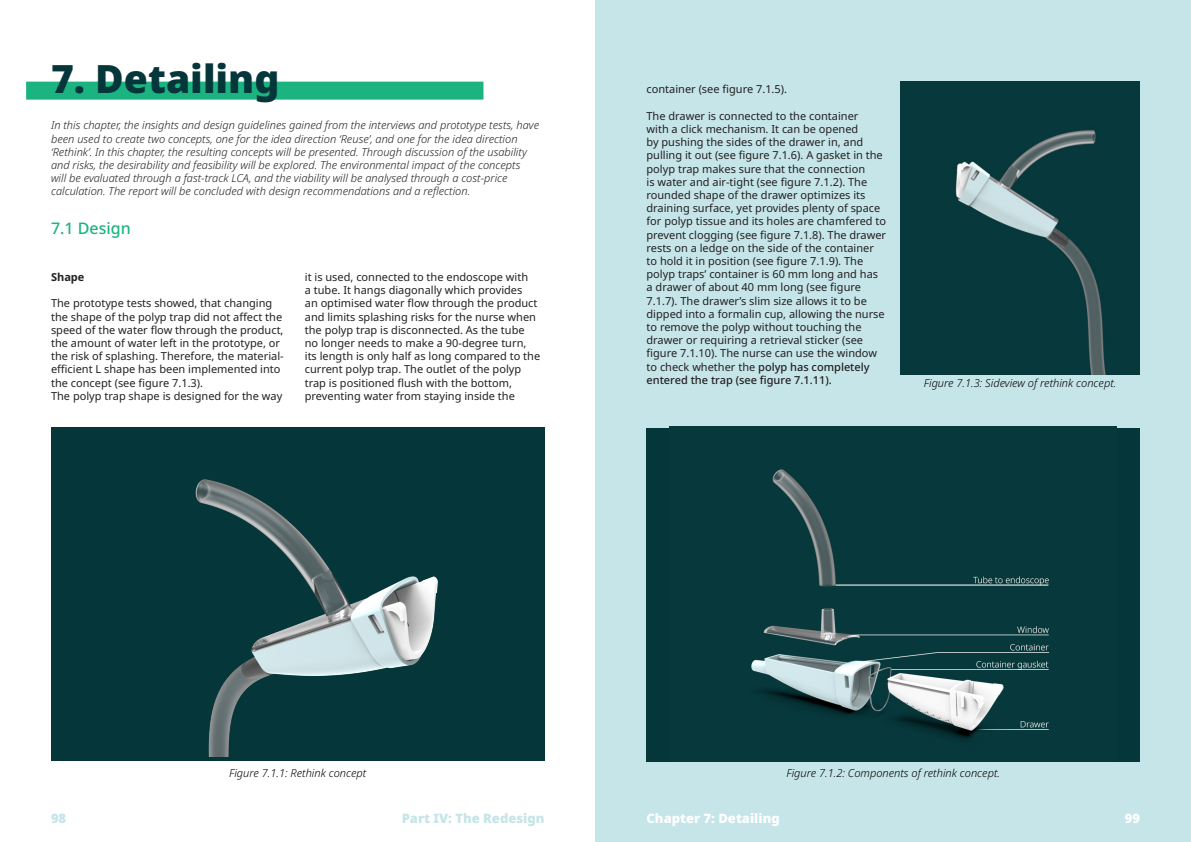
<style>
.page{position:relative;width:1191px;height:842px;background:#fff}
.page>*{position:absolute;margin:0;border:0;box-sizing:border-box;transform-origin:0 0}
.Chapter_kop{font:900 39px "Noto Sans";color:#04363a}
.Kop_1{font:500 16px "Noto Sans";color:#1bb481}
.t1{font:900 13px "Noto Sans";color:#c5e5e9}
.t2{font:900 13px "Noto Sans";color:#fff}
.t3{font:11px/13.2px "Noto Sans";color:#231f20}
.Inleiding{font:italic 300 11px/13.2px "Noto Sans";color:#231f20}
.Kop_2{font:italic 300 11px "Noto Sans";color:#000}
.t4{font:700 11px "Noto Sans";color:#231f20}
.s1{font-weight:500}
</style>
<div class="page">
<div style="left:595px;top:0;width:596px;height:842px;background:#c5e5e9"></div>
<div style="left:51px;top:427px;width:493px;height:333px;background:#04363a"></div>
<img style="left:195px;top:479px;width:243px;height:278px">
<div style="left:646px;top:428px;width:494px;height:333px;background:#04363a"></div>
<img style="left:670px;top:427px;width:446px;height:312px">
<div style="left:26px;top:82px;width:457px;height:18px;background:#1bb481"></div>
<img style="left:900px;top:82px;width:240px;height:293px">
<p class="Chapter_kop" style="left:51px;top:56px;width:230px">7. Detailing</p>
<p class="Inleiding" style="left:51px;top:119px;width:489px">In this chapter, the insights and design guidelines gained from the interviews and prototype tests, have been used to create two concepts, one for the idea direction ‘Reuse’, and one for the idea direction ‘Rethink’. In this chapter, the resulting concepts will be presented. Through discussion of the usability and risks, the desirability and feasibility will be explored. The environmental impact of the concepts<br>will be evaluated through a fast-track LCA, and the viability will be analysed through a cost-price calculation. The report will be concluded with design recommendations and a reflection.</p>
<p class="Kop_1" style="left:51px;top:219px;width:81px">7.1 Design</p>
<p class="t4" style="left:51px;top:271px;width:35px">Shape</p>
<p class="t3" style="left:51px;top:297px;width:234px">The prototype tests showed, that changing the shape of the polyp trap did not affect the speed of the water flow through the product, the amount of water left in the prototype, or the risk of splashing. Therefore, the material&shy;efficient L shape has been implemented into the concept (see figure 7.1.3).</p>
<p class="t3" style="left:51px;top:389px;width:233px">The polyp trap shape is designed for the way</p>
<p class="t3" style="left:305px;top:271px;width:237px">it is used, connected to the endoscope with<br>a tube. It hangs diagonally which provides<br>an optimised water flow through the product and limits splashing risks for the nurse when the polyp trap is disconnected. As the tube no longer needs to make a 90-degree turn, its length is only half as long compared to the current polyp trap. The outlet of the polyp trap is positioned flush with the bottom, preventing water from staying inside the</p>
<p class="t3" style="left:646px;top:83px;width:142px">container (see figure 7.1.5).</p>
<p class="t3" style="left:646px;top:109px;width:241px">The drawer is connected to the container<br>with a click mechanism. It can be opened<br>by pushing the sides of the drawer in, and pulling it out (see figure 7.1.6). A gasket in the polyp trap makes sure that the connection<br>is water and air-tight (see figure 7.1.2). The rounded shape of the drawer optimizes its draining surface, yet provides plenty of space for polyp tissue and its holes are chamfered to prevent clogging (see figure 7.1.8). The drawer rests on a ledge on the side of the container to hold it in position (see figure 7.1.9). The polyp traps’ container is 60 mm long and has a drawer of about 40 mm long (see figure 7.1.7). The drawer’s slim size allows it to be dipped into a formalin cup, allowing the nurse to remove the polyp without touching the drawer or requiring a retrieval sticker (see figure 7.1.10). The nurse can use the window to check whether the <span class="s1">polyp has completely entered the trap (see figure 7.1.11).</span></p>
<p class="Kop_2" style="left:923px;top:375px;width:194px">Figure 7.1.3: Sideview of rethink concept.</p>
<p class="Kop_2" style="left:229px;top:765px;width:139px">Figure 7.1.1: Rethink concept</p>
<p class="Kop_2" style="left:786px;top:765px;width:215px">Figure 7.1.2: Components of rethink concept.</p>
<p class="t1" style="left:51px;top:811px;width:17px">98</p>
<p class="t1" style="left:402px;top:811px;width:144px">Part IV: The Redesign</p>
<p class="t2" style="left:646px;top:811px;width:135px">Chapter 7: Detailing</p>
<p class="t2" style="left:1124px;top:811px;width:17px">99</p>
</div>
